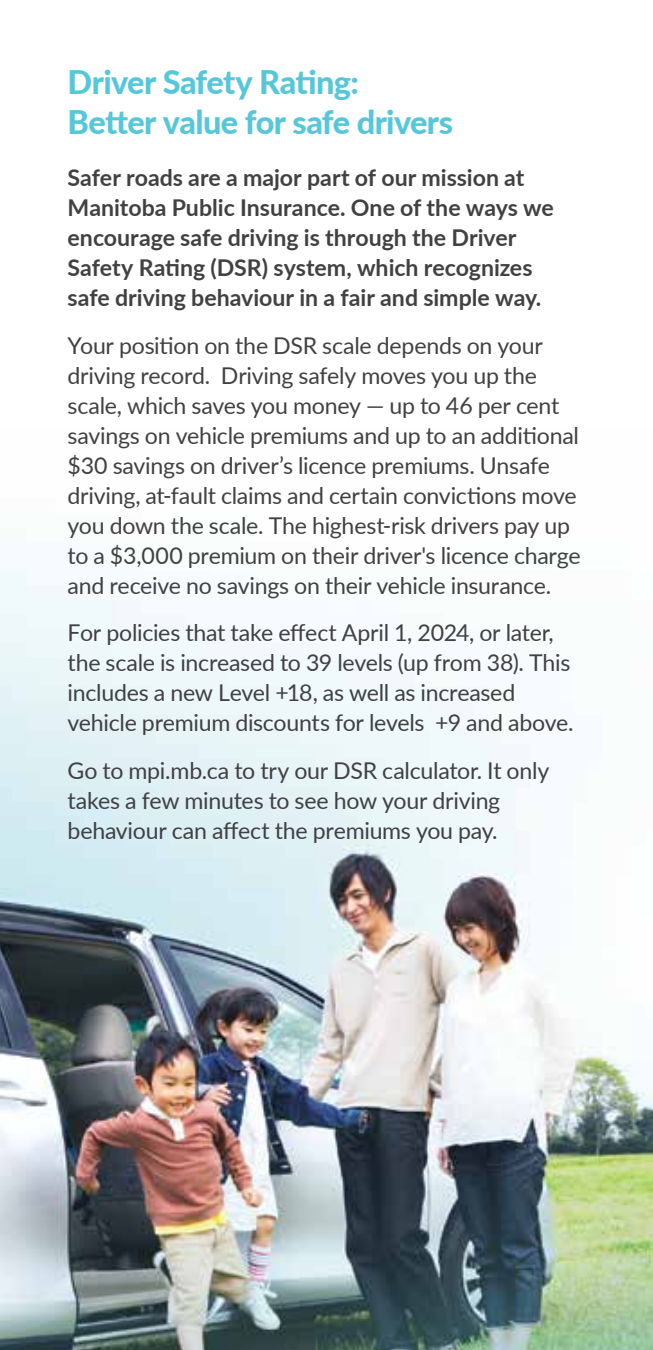
<style>
.page{position:relative;width:653px;height:1350px;background:#fff}
.page>*{position:absolute;margin:0;border:0;box-sizing:border-box;transform-origin:0 0}
.t1{font:800 32.5px/40px "Lato";letter-spacing:-.02em;color:#56c7da}
.t2{font:23px/30px "Lato";letter-spacing:-.01em;color:#414042}
.t3{font:700 23px/30px "Lato";color:#414042}
</style>
<div class="page">
<img style="left:0;top:571px;width:652px;height:779px">
<h1 class="t1" style="left:68px;top:60px;width:387px">Driver Safety Rating:<br>Better value for safe drivers</h1>
<p class="t3" style="left:68px;top:162px;width:487px">Safer roads are a major part of our mission at Manitoba Public Insurance. One of the ways we encourage safe driving is through the Driver Safety Rating (DSR) system, which recognizes safe driving behaviour in a fair and simple way.</p>
<p class="t2" style="left:68px;top:329px;width:514px">Your position on the DSR scale depends on your driving record. Driving safely moves you up the scale, which saves you money — up to 46 per cent savings on vehicle premiums and up to an additional $30 savings on driver’s licence premiums. Unsafe driving, at-fault claims and certain convictions move you down the scale. The highest-risk drivers pay up to a $3,000 premium on their driver's licence charge and receive no savings on their vehicle insurance.</p>
<p class="t2" style="left:68px;top:617px;width:507px">For policies that take effect April 1, 2024, or later, the scale is increased to 39 levels (up from 38). This includes a new Level +18, as well as increased vehicle premium discounts for levels +9 and above.</p>
<p class="t2" style="left:68px;top:754px;width:483px">Go to mpi.mb.ca to try our DSR calculator. It only takes a few minutes to see how your driving behaviour can affect the premiums you pay.</p>
</div>
